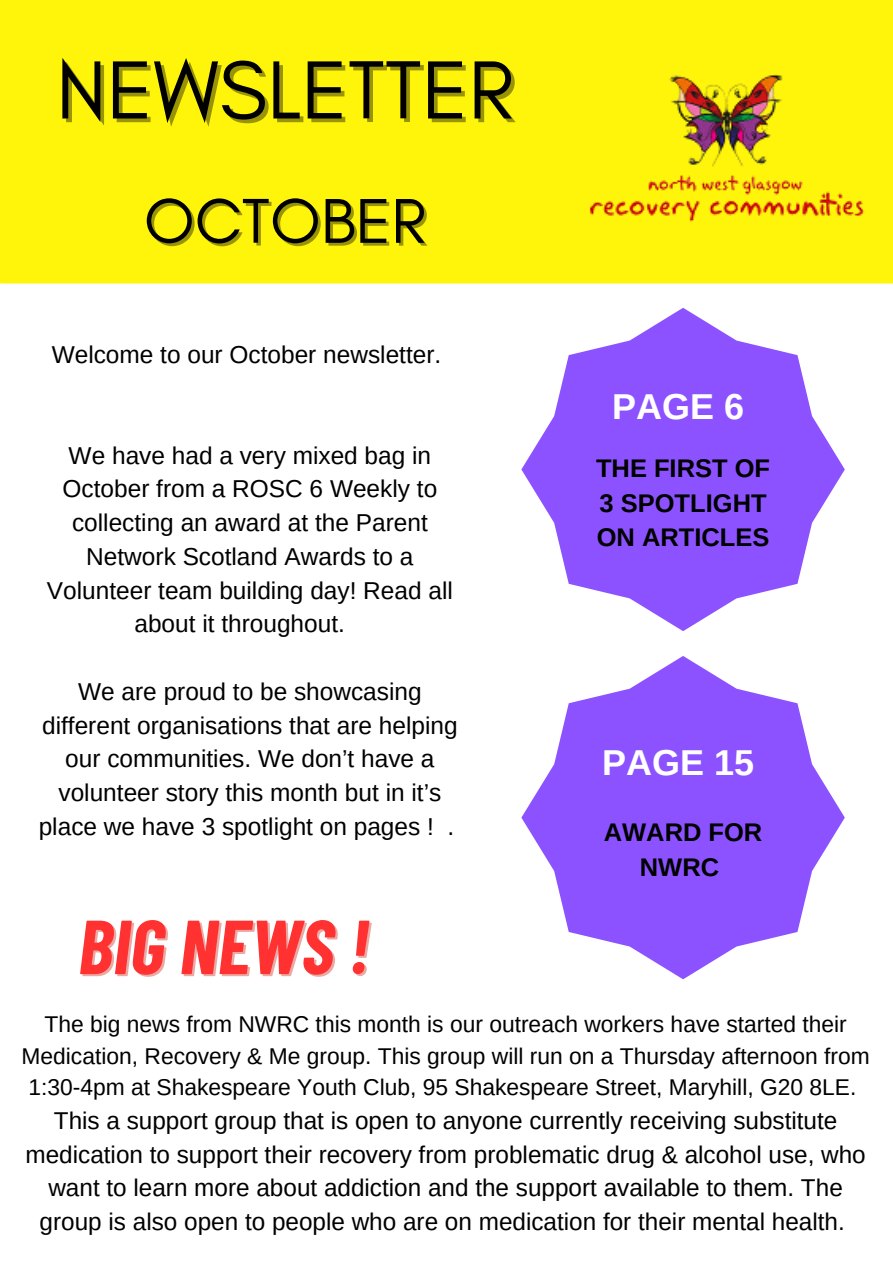
<style>
.page{position:relative;width:893px;height:1264px;background:#fff}
.page>*{position:absolute;margin:0;border:0;box-sizing:border-box;transform-origin:0 0}
.t1{font:83.85px "Glacial Indifference";color:#000}
.t2{font:italic 700 76.35px "Barlow Condensed";color:#ff3131}
.t3{font:64.35px "Glacial Indifference";color:#000}
.t4{font:700 36px "Arimo";color:#fff}
.t5{font:700 25.5px/34.8px "Arimo";color:#000}
.t6{font:24.45px/33.8px "Arimo";color:#000;text-align:center}
.t7{font:24.3px/33.8px "Arimo";color:#000;text-align:center}
.t8{font:22.8px/31.5px "Arimo";color:#000;text-align:center}
</style>
<div class="page">
<div style="left:0;top:0;width:892px;height:283px;background:#fff50a"></div>
<img style="left:582px;top:60px;width:292px;height:171px">
<svg style="left:521px;top:308px;width:323px;height:323px;fill:#8c52ff"></svg>
<svg style="left:521px;top:656px;width:323px;height:323px;fill:#8c52ff"></svg>
<p class="t1" style="left:56px;top:39px;width:459px">NEWSLETTER</p>
<p class="t3" style="left:144px;top:182px;width:284px">OCTOBER</p>
<p class="t6" style="left:52px;top:337px;width:391px">Welcome to our October newsletter.</p>
<p class="t6" style="left:69px;top:438px;width:364px">We have had a very mixed bag in</p>
<p class="t6" style="left:63px;top:472px;width:376px">October from a ROSC 6 Weekly to</p>
<p class="t6" style="left:72px;top:506px;width:357px">collecting an award at the Parent</p>
<p class="t6" style="left:86px;top:539px;width:329px">Network Scotland Awards to a</p>
<p class="t6" style="left:47px;top:573px;width:407px">Volunteer team building day! Read all</p>
<p class="t6" style="left:134px;top:607px;width:212px">about it throughout.</p>
<p class="t6" style="left:39px;top:674px;width:420px">We are proud to be showcasing different organisations that are helping our communities. We don’t have a volunteer story this month but in it’s place we have 3 spotlight on pages ! .</p>
<p class="t2" style="left:78px;top:897px;width:293px">BIG NEWS !</p>
<p class="t4" style="left:612px;top:386px;width:133px">PAGE 6</p>
<p class="t5" style="left:596px;top:450px;width:175px">THE FIRST OF<br>3 SPOTLIGHT<br>ON ARTICLES</p>
<p class="t4" style="left:602px;top:742px;width:153px">PAGE 15</p>
<p class="t5" style="left:603px;top:814px;width:160px;text-align:center">AWARD FOR<br>NWRC</p>
<p class="t8" style="left:22px;top:1008px;width:849px">The big news from NWRC this month is our outreach workers have started their<br>Medication, Recovery &amp; Me group. This group will run on a Thursday afternoon from<br>1:30-4pm at Shakespeare Youth Club, 95 Shakespeare Street, Maryhill, G20 8LE.</p>
<p class="t7" style="left:25px;top:1103px;width:841px">This a support group that is open to anyone currently receiving substitute medication to support their recovery from problematic drug &amp; alcohol use, who want to learn more about addiction and the support available to them. The group is also open to people who are on medication for their mental health.</p>
</div>
